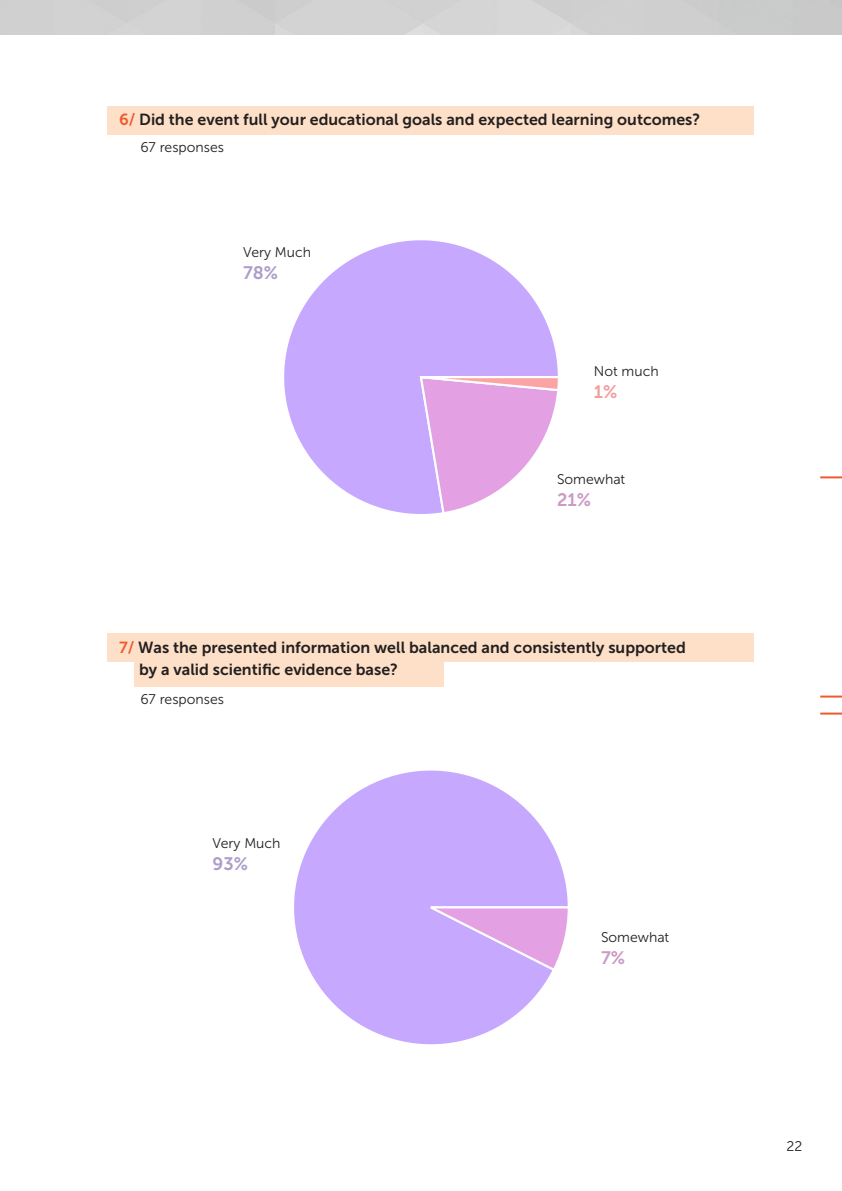
<style>
.page{position:relative;width:842px;height:1191px;background:#fff}
.page>*{position:absolute;margin:0;border:0;box-sizing:border-box;transform-origin:0 0}
.t1{font:18px "Museo Sans 700";color:#ad9dcb}
.t2{font:18px "Museo Sans 700";color:#cb9ac5}
.t3{font:18px "Museo Sans 700";color:#f69c9d}
.t4{font:16px "Museo Sans 700";color:#231f20}
.t5{font:14px "Museo Sans 300";color:#231f20}
.s1{color:#f1592f}
</style>
<div class="page">
<svg style="left:284px;top:240px;width:274px;height:267px"></svg>
<svg style="left:297px;top:271px;width:22px;height:20px"></svg>
<svg style="left:376px;top:375px;width:182px;height:139px"></svg>
<div style="left:108px;top:106px;width:646px;height:29px;background:#fde0c7"></div>
<div style="left:108px;top:634px;width:646px;height:28px;background:#fde0c7"></div>
<div style="left:134px;top:658px;width:310px;height:28px;background:#fde0c7"></div>
<svg style="left:294px;top:770px;width:274px;height:275px"></svg>
<svg style="left:294px;top:868px;width:5px;height:10px"></svg>
<svg style="left:422px;top:905px;width:146px;height:67px;background:#d8adf3"></svg>
<hr style="left:820px;top:476px;width:22px;height:2px;background:#f1592f">
<hr style="left:820px;top:695px;width:22px;height:2px;background:#f1592f">
<hr style="left:820px;top:712px;width:22px;height:2px;background:#f1592f">
<p class="t4" style="left:119px;top:111px;width:583px"><span class="s1">6/</span> Did the event full your educational goals and expected learning outcomes?</p>
<p class="t5" style="left:140px;top:140px;width:85px">67 responses</p>
<p class="t5" style="left:243px;top:244px;width:69px">Very Much</p>
<p class="t1" style="left:243px;top:262px;width:37px">78%</p>
<p class="t5" style="left:594px;top:364px;width:66px">Not much</p>
<p class="t3" style="left:594px;top:382px;width:25px">1%</p>
<p class="t5" style="left:557px;top:471px;width:70px">Somewhat</p>
<p class="t2" style="left:557px;top:489px;width:35px">21%</p>
<p class="t4" style="left:119px;top:638px;width:568px"><span class="s1">7/</span> Was the presented information well balanced and consistently supported</p>
<p class="t4" style="left:139px;top:660px;width:260px">by a valid scientific evidence base?</p>
<p class="t5" style="left:140px;top:691px;width:85px">67 responses</p>
<p class="t5" style="left:213px;top:836px;width:69px">Very Much</p>
<p class="t1" style="left:213px;top:854px;width:37px">93%</p>
<p class="t5" style="left:601px;top:929px;width:70px">Somewhat</p>
<p class="t2" style="left:601px;top:947px;width:26px">7%</p>
<p class="t5" style="left:786px;top:1139px;width:17px">22</p>
</div>
